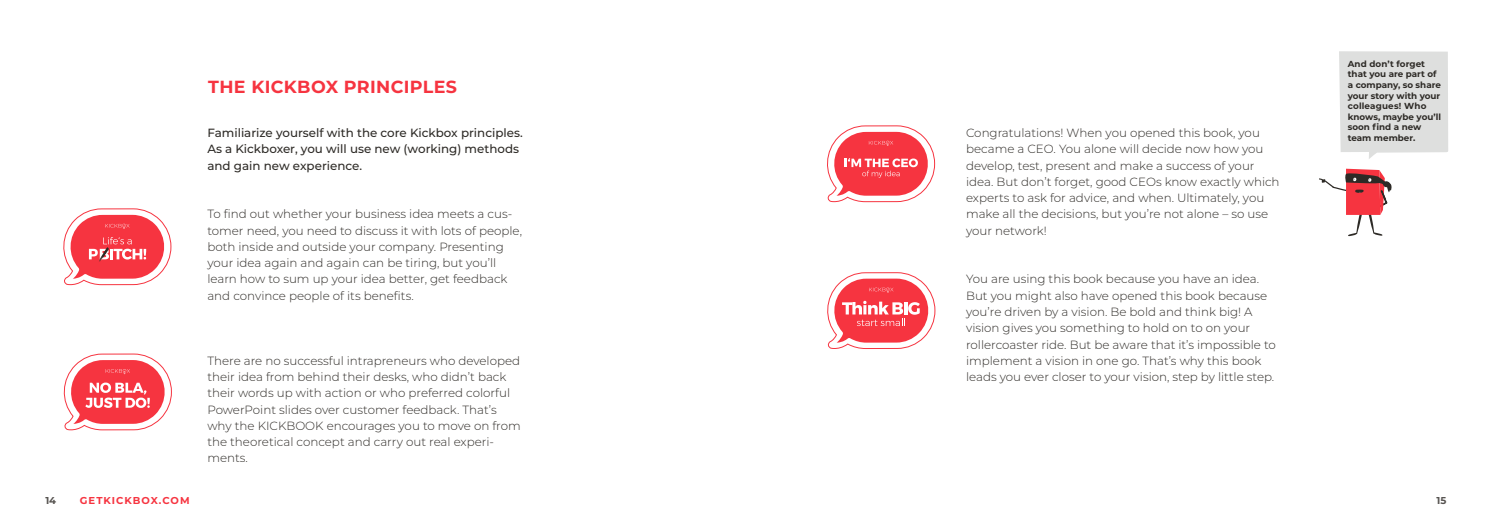
<style>
.page{position:relative;width:1489px;height:525px;background:#fff}
.page>*{position:absolute;margin:0;border:0;box-sizing:border-box;transform-origin:0 0}
.t1{font:700 17.5px "Montserrat";letter-spacing:.02em;color:#f63440}
.t2{font:300 11.88px/16.2px "Montserrat";color:#2d2a26}
.t3{font:500 11.88px/16.2px "Montserrat";color:#2d2a26}
.t4{font:700 10px "Montserrat";letter-spacing:.1em;color:#f63440}
.t5{font:700 10px "Montserrat";color:#575451}
.t6{font:700 8.75px/10.6px "Montserrat";color:#2d2a26}
</style>
<div class="page">
<svg style="left:63px;top:208px;width:108px;height:77px"></svg>
<svg style="left:63px;top:353px;width:109px;height:77px"></svg>
<svg style="left:827px;top:125px;width:108px;height:77px"></svg>
<svg style="left:1339px;top:51px;width:108px;height:108px;background:#e0e1e0"></svg>
<svg style="left:1319px;top:169px;width:73px;height:67px"></svg>
<svg style="left:827px;top:272px;width:108px;height:77px"></svg>
<h1 class="t1" style="left:208px;top:79px;width:250px">THE KICKBOX PRINCIPLES</h1>
<p class="t3" style="left:207px;top:125px;width:317px">Familiarize yourself with the core Kickbox principles.<br>As a Kickboxer, you will use new (working) methods and gain new experience.</p>
<p class="t2" style="left:207px;top:206px;width:316px">To find out whether your business idea meets a cus&shy;tomer need, you need to discuss it with lots of people, both inside and outside your company. Presenting your idea again and again can be tiring, but you’ll learn how to sum up your idea better, get feedback and convince people of its benefits.</p>
<p class="t2" style="left:207px;top:352px;width:315px">There are no successful intrapreneurs who developed their idea from behind their desks, who didn’t back their words up with action or who preferred colorful PowerPoint slides over customer feedback. That’s why the KICKBOOK encourages you to move on from the theoretical concept and carry out real experi&shy;ments.</p>
<p class="t2" style="left:966px;top:125px;width:315px">Congratulations! When you opened this book, you became a CEO. You alone will decide now how you develop, test, present and make a success of your idea. But don’t forget, good CEOs know exactly which experts to ask for advice, and when. Ultimately, you make all the decisions, but you’re not alone – so use your network!</p>
<p class="t2" style="left:966px;top:271px;width:311px">You are using this book because you have an idea.<br>But you might also have opened this book because you’re driven by a vision. Be bold and think big! A vision gives you something to hold on to on your rollercoaster ride. But be aware that it’s impossible to implement a vision in one go. That’s why this book leads you ever closer to your vision, step by little step.</p>
<p class="t6" style="left:1347px;top:59px;width:95px">And don’t forget that you are part of a company, so share your story with your colleagues! Who knows, maybe you’ll soon find a new team member.</p>
<p class="t5" style="left:45px;top:495px;width:12px">14</p>
<p class="t4" style="left:80px;top:494px;width:111px">GETKICKBOX.COM</p>
<p class="t5" style="left:1436px;top:495px;width:11px">15</p>
</div>
